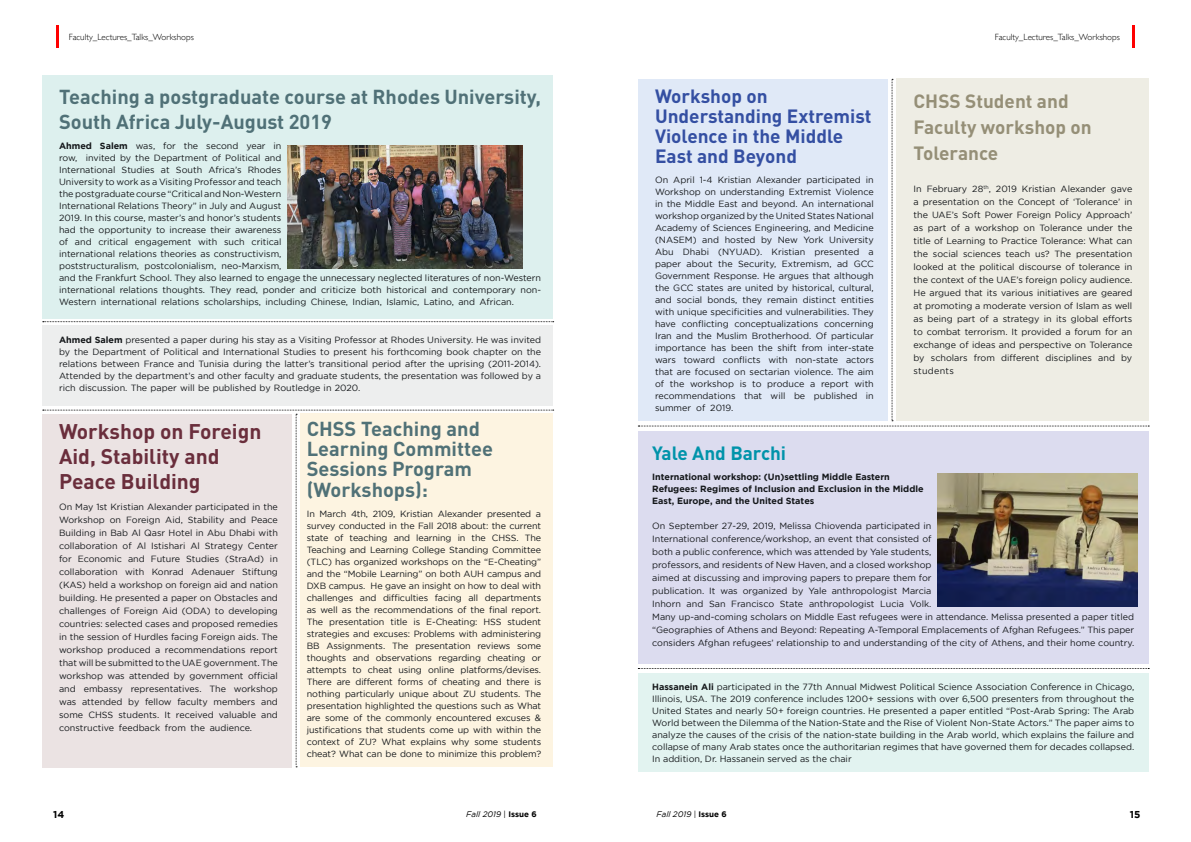
<style>
.page{position:relative;width:1191px;height:842px;background:#fff}
.page>*{position:absolute;margin:0;border:0;box-sizing:border-box;transform-origin:0 0}
.t1{font:700 21px/25px "DIN Pro";color:#6a2e3c}
.t2{font:700 20px/20.3px "DIN Pro";color:#507177}
.t3{font:700 19px/20px "DIN Pro";color:#344fa2}
.t4{font:700 19px/26px "DIN Pro";color:#958f77}
.t5{font:700 19px "DIN Pro";color:#0093aa}
.t6{font:700 10px "Gotham";color:#000}
.t7{font:9px/12px "Gotham";color:#14171a;text-align:justify}
.t8{font:700 9px/12px "Gotham";color:#14171a}
.t9{font:300 9px "Gill Sans";color:#000}
.t10{font:italic 8px "Gotham";color:#000}
.s1{font-weight:700}
.s2{font-style:normal}
.s3{font-weight:700;font-style:normal}
</style>
<div class="page">
<div style="left:638px;top:431px;width:510px;height:232px;background:#dcdcef"></div>
<div style="left:638px;top:674px;width:510px;height:98px;background:#e2f3f0"></div>
<div style="left:43px;top:75px;width:510px;height:243px;background:#ddf0ee"></div>
<div style="left:43px;top:325px;width:510px;height:81px;background:#edeeee"></div>
<hr style="left:57px;top:26px;width:2px;height:22px;background:#f00">
<hr style="left:1132px;top:26px;width:2px;height:22px;background:#f00">
<img style="left:937px;top:473px;width:200px;height:133px">
<svg style="left:638px;top:668px;width:511px;height:1px"></svg>
<svg style="left:43px;top:321px;width:511px;height:1px"></svg>
<img style="left:287px;top:145px;width:235px;height:123px">
<svg style="left:43px;top:410px;width:511px;height:357px;background:#f3ebe2"></svg>
<svg style="left:638px;top:79px;width:511px;height:348px;background:#e7ebed"></svg>
<p class="t9" style="left:69px;top:30px;width:127px">Faculty_Lectures_Talks_Workshops</p>
<p class="t9" style="left:994px;top:30px;width:127px">Faculty_Lectures_Talks_Workshops</p>
<h2 class="t2" style="left:59px;top:84px;width:483px;line-height:25px">Teaching a postgraduate course at Rhodes University,<br>South Africa July-August 2019</h2>
<p class="t7" style="left:59px;top:140px;width:483px;text-align:left"><span class="s1">Ahmed Salem</span> was, for the second year in<br>row, invited by the Department of Political and<br>International Studies at South Africa’s Rhodes<br>University to work as a Visiting Professor and teach<br>the postgraduate course “Critical and Non-Western<br>International Relations Theory” in July and August<br>2019. In this course, master’s and honor’s students<br>had the opportunity to increase their awareness<br>of and critical engagement with such critical<br>international relations theories as constructivism,<br>poststructuralism, postcolonialism, neo-Marxism,<br>and the Frankfurt School. They also learned to engage the unnecessary neglected literatures of non-Western international relations thoughts. They read, ponder and criticize both historical and contemporary non-Western international relations scholarships, including Chinese, Indian, Islamic, Latino, and African.</p>
<p class="t7" style="left:59px;top:334px;width:483px"><span class="s1">Ahmed Salem</span> presented a paper during his stay as a Visiting Professor at Rhodes University. He was invited by the Department of Political and International Studies to present his forthcoming book chapter on the relations between France and Tunisia during the latter’s transitional period after the uprising (2011-2014).<br>Attended by the department’s and other faculty and graduate students, the presentation was followed by a rich discussion. The paper will be published by Routledge in 2020.</p>
<h2 class="t2" style="left:307px;top:418px;width:188px">CHSS Teaching and<br>Learning Committee<br>Sessions Program (Workshops):</h2>
<p class="t7" style="left:307px;top:508px;width:236px">In March 4th, 2109, Kristian Alexander presented a survey conducted in the Fall 2018 about: the current state of teaching and learning in the CHSS. The Teaching and Learning College Standing Committee (TLC) has organized workshops on the “E-Cheating” and the “Mobile Learning” on both AUH campus and DXB campus. He gave an insight on how to deal with challenges and difficulties facing all departments as well as the recommendations of the final report.<br>The presentation title is E-Cheating: HSS student strategies and excuses: Problems with administering BB Assignments. The presentation reviews some thoughts and observations regarding cheating or attempts to cheat using online platforms/devises.<br>There are different forms of cheating and there is nothing particularly unique about ZU students. The presentation highlighted the questions such as What are some of the commonly encountered excuses &amp; justifications that students come up with within the context of ZU? What explains why some students cheat? What can be done to minimize this problem?</p>
<h1 class="t1" style="left:59px;top:418px;width:204px">Workshop on Foreign<br>Aid, Stability and<br>Peace Building</h1>
<p class="t7" style="left:59px;top:500px;width:220px;line-height:13px">On May 1st Kristian Alexander participated in the Workshop on Foreign Aid, Stability and Peace Building in Bab Al Qasr Hotel in Abu Dhabi with collaboration of Al Istishari Al Strategy Center for Economic and Future Studies (StraAd) in collaboration with Konrad Adenauer Stiftung (KAS) held a workshop on foreign aid and nation building. He presented a paper on Obstacles and challenges of Foreign Aid (ODA) to developing countries: selected cases and proposed remedies in the session of Hurdles facing Foreign aids. The workshop produced a recommendations report that will be submitted to the UAE government. The workshop was attended by government official and embassy representatives. The workshop was attended by fellow faculty members and some CHSS students. It received valuable and constructive feedback from the audience.</p>
<h3 class="t3" style="left:655px;top:85px;width:218px">Workshop on<br>Understanding Extremist<br>Violence in the Middle<br>East and Beyond</h3>
<p class="t7" style="left:655px;top:173px;width:220px">On April 1-4 Kristian Alexander participated in Workshop on understanding Extremist Violence in the Middle East and beyond. An international workshop organized by the United States National Academy of Sciences Engineering, and Medicine (NASEM) and hosted by New York University Abu Dhabi (NYUAD). Kristian presented a paper about the Security, Extremism, ad GCC Government Response. He argues that although the GCC states are united by historical, cultural, and social bonds, they remain distinct entities with unique specificities and vulnerabilities. They have conflicting conceptualizations concerning Iran and the Muslim Brotherhood. Of particular importance has been the shift from inter-state wars toward conflicts with non-state actors that are focused on sectarian violence. The aim of the workshop is to produce a report with recommendations that will be published in summer of 2019.</p>
<h3 class="t4" style="left:913px;top:87px;width:180px">CHSS Student and<br>Faculty workshop on<br>Tolerance</h3>
<p class="t7" style="left:913px;top:182px;width:220px;line-height:13px">In February 28<sup>th</sup>, 2019 Kristian Alexander gave a presentation on the Concept of ‘Tolerance’ in the UAE’s Soft Power Foreign Policy Approach’ as part of a workshop on Tolerance under the title of Learning to Practice Tolerance: What can the social sciences teach us? The presentation looked at the political discourse of tolerance in the context of the UAE’s foreign policy audience.<br>He argued that its various initiatives are geared at promoting a moderate version of Islam as well as being part of a strategy in its global efforts to combat terrorism. It provided a forum for an exchange of ideas and perspective on Tolerance by scholars from different disciplines and by students</p>
<h3 class="t5" style="left:652px;top:440px;width:135px">Yale And Barchi</h3>
<p class="t8" style="left:652px;top:471px;width:273px">International workshop: (Un)settling Middle Eastern<br>Refugees: Regimes of Inclusion and Exclusion in the Middle<br>East, Europe, and the United States</p>
<p class="t7" style="left:652px;top:519px;width:483px;line-height:13px;text-align:left">On September 27-29, 2019, Melissa Chiovenda participated in<br>International conference/workshop, an event that consisted of<br>both a public conference, which was attended by Yale students,<br>professors, and residents of New Haven, and a closed workshop<br>aimed at discussing and improving papers to prepare them for<br>publication. It was organized by Yale anthropologist Marcia<br>Inhorn and San Francisco State anthropologist Lucia Volk.<br>Many up-and-coming scholars on Middle East refugees were in attendance. Melissa presented a paper titled “Geographies of Athens and Beyond: Repeating A-Temporal Emplacements of Afghan Refugees.” This paper considers Afghan refugees’ relationship to and understanding of the city of Athens, and their home country.</p>
<p class="t7" style="left:652px;top:681px;width:483px"><span class="s1">Hassanein Ali</span> participated in the 77th Annual Midwest Political Science Association Conference in Chicago, Illinois, USA. The 2019 conference includes 1200+ sessions with over 6,500 presenters from throughout the United States and nearly 50+ foreign countries. He presented a paper entitled “Post-Arab Spring: The Arab World between the Dilemma of the Nation-State and the Rise of Violent Non-State Actors.” The paper aims to analyze the causes of the crisis of the nation-state building in the Arab world, which explains the failure and collapse of many Arab states once the authoritarian regimes that have governed them for decades collapsed.<br>In addition, Dr. Hassanein served as the chair</p>
<p class="t6" style="left:53px;top:809px;width:13px">14</p>
<p class="t10" style="left:466px;top:809px;width:72px">Fall 2019 <span class="s2">|</span> <span class="s3">Issue 6</span></p>
<p class="t10" style="left:656px;top:809px;width:72px">Fall 2019 <span class="s2">|</span> <span class="s3">Issue 6</span></p>
<p class="t6" style="left:1129px;top:809px;width:12px">15</p>
</div>
